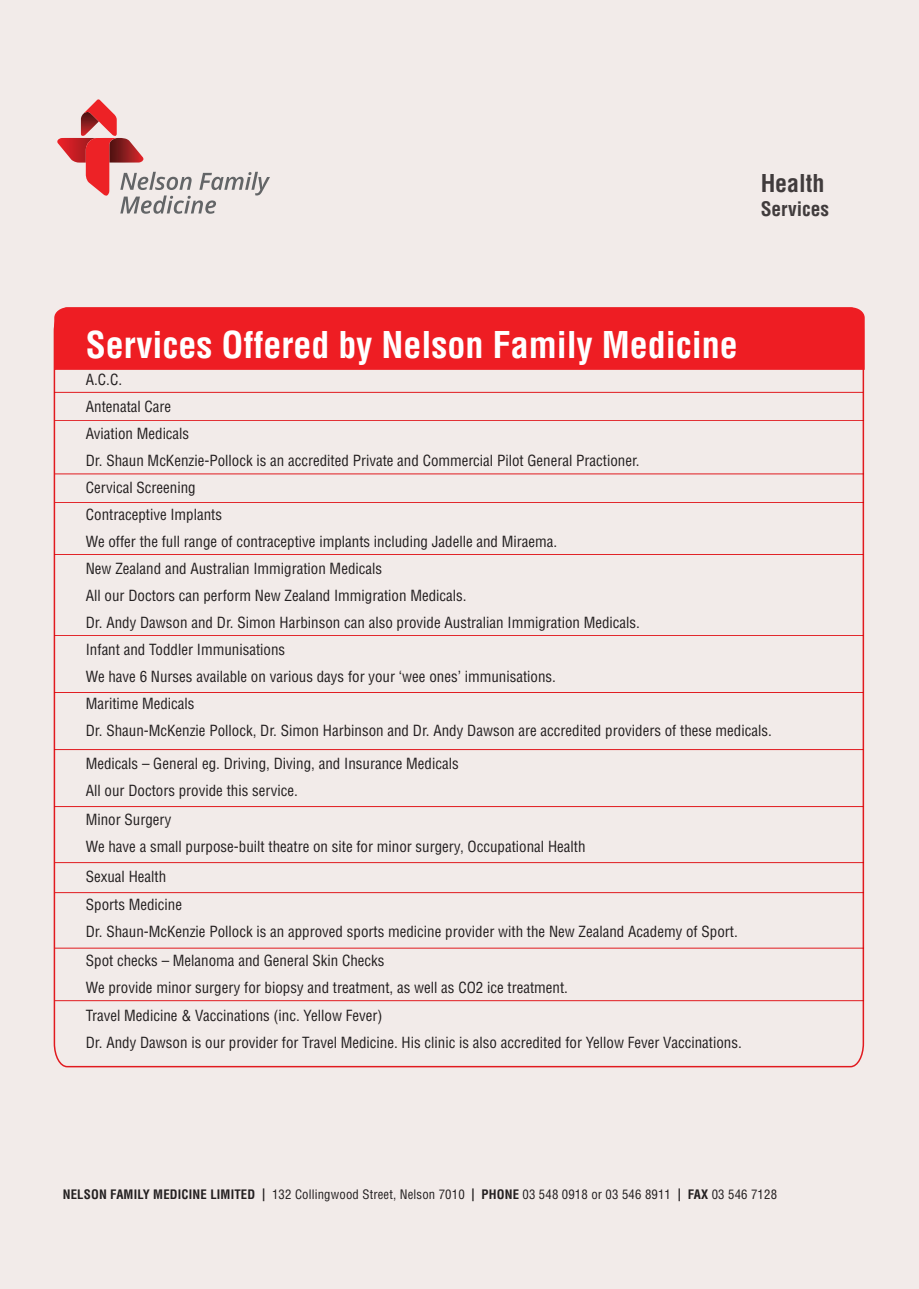
<style>
.page{position:relative;width:919px;height:1289px;background:#fff}
.page>*{position:absolute;margin:0;border:0;box-sizing:border-box;transform-origin:0 0}
.t1{font:700 condensed 36px "Helvetica LT Std";color:#fff}
.t2{font:700 condensed 24px "Helvetica LT Std";color:#231f20}
.t3{font:700 condensed 19.5px "Helvetica LT Std";color:#231f20}
.t4{font:condensed 15px/27px "Helvetica LT Std";color:#231f20}
.t5{font:condensed 12.75px "Helvetica LT Std";letter-spacing:.01em;color:#231f20}
.s1{font-weight:700}
</style>
<div class="page">
<div style="left:0;top:0;width:918px;height:1288px;background:#f2ebe9"></div>
<svg style="left:57px;top:99px;width:213px;height:115px"></svg>
<svg style="left:53px;top:371px;width:811px;height:697px"></svg>
<hr style="left:55px;top:473px;width:808px;height:1px;background:#ee1d23">
<hr style="left:54px;top:635px;width:809px;height:1px;background:#ee1d23">
<hr style="left:54px;top:692px;width:809px;height:1px;background:#ee1d23">
<hr style="left:54px;top:806px;width:809px;height:1px;background:#ee1d23">
<hr style="left:54px;top:749px;width:809px;height:1px;background:#ee1d23">
<div style="left:53px;top:307px;width:812px;height:64px;background:#ee1d23"></div>
<hr style="left:54px;top:392px;width:809px;height:1px;background:#ee1d23">
<hr style="left:55px;top:420px;width:808px;height:1px;background:#ee1d23">
<hr style="left:55px;top:502px;width:808px;height:1px;background:#ee1d23">
<hr style="left:54px;top:554px;width:809px;height:1px;background:#ee1d23">
<hr style="left:55px;top:862px;width:808px;height:1px;background:#ee1d23">
<hr style="left:55px;top:892px;width:808px;height:1px;background:#ee1d23">
<hr style="left:55px;top:947px;width:808px;height:1px;background:#ee1d23">
<hr style="left:55px;top:1000px;width:808px;height:1px;background:#ee1d23">
<h2 class="t2" style="left:760px;top:168px;width:66px">Health</h2>
<h3 class="t3" style="left:760px;top:197px;width:70px">Services</h3>
<h1 class="t1" style="left:86px;top:322px;width:653px">Services Offered by Nelson Family Medicine</h1>
<p class="t4" style="left:86px;top:366px;width:687px">A.C.C.<br>Antenatal Care<br>Aviation Medicals<br>Dr. Shaun McKenzie-Pollock is an accredited Private and Commercial Pilot General Practioner.<br>Cervical Screening<br>Contraceptive Implants<br>We offer the full range of contraceptive implants including Jadelle and Miraema.<br>New Zealand and Australian Immigration Medicals<br>All our Doctors can perform New Zealand Immigration Medicals.<br>Dr. Andy Dawson and Dr. Simon Harbinson can also provide Australian Immigration Medicals.<br>Infant and Toddler Immunisations<br>We have 6 Nurses available on various days for your ‘wee ones’ immunisations.<br>Maritime Medicals<br>Dr. Shaun-McKenzie Pollock, Dr. Simon Harbinson and Dr. Andy Dawson are accredited providers of these medicals.</p>
<p class="t4" style="left:86px;top:750px;width:374px">Medicals – General eg. Driving, Diving, and Insurance Medicals<br>All our Doctors provide this service.</p>
<p class="t4" style="left:86px;top:805px;width:501px">Minor Surgery<br>We have a small purpose-built theatre on site for minor surgery, Occupational Health</p>
<p class="t4" style="left:86px;top:861px;width:98px;line-height:28.5px">Sexual Health<br>Sports Medicine</p>
<p class="t4" style="left:86px;top:917px;width:653px;line-height:28.5px">Dr. Shaun-McKenzie Pollock is an approved sports medicine provider with the New Zealand Academy of Sport.<br>Spot checks – Melanoma and General Skin Checks</p>
<p class="t4" style="left:86px;top:972px;width:483px;line-height:28.5px">We provide minor surgery for biopsy and treatment, as well as CO2 ice treatment.<br>Travel Medicine &amp; Vaccinations (inc. Yellow Fever)</p>
<p class="t4" style="left:86px;top:1029px;width:657px">Dr. Andy Dawson is our provider for Travel Medicine. His clinic is also accredited for Yellow Fever Vaccinations.</p>
<p class="t5" style="left:63px;top:1186px;width:715px"><span class="s1">NELSON FAMILY MEDICINE LIMITED |</span> 132 Collingwood Street, Nelson 7010 <span class="s1">| PHONE</span> 03 548 0918 or 03 546 8911 <span class="s1">| FAX</span> 03 546 7128</p>
</div>
